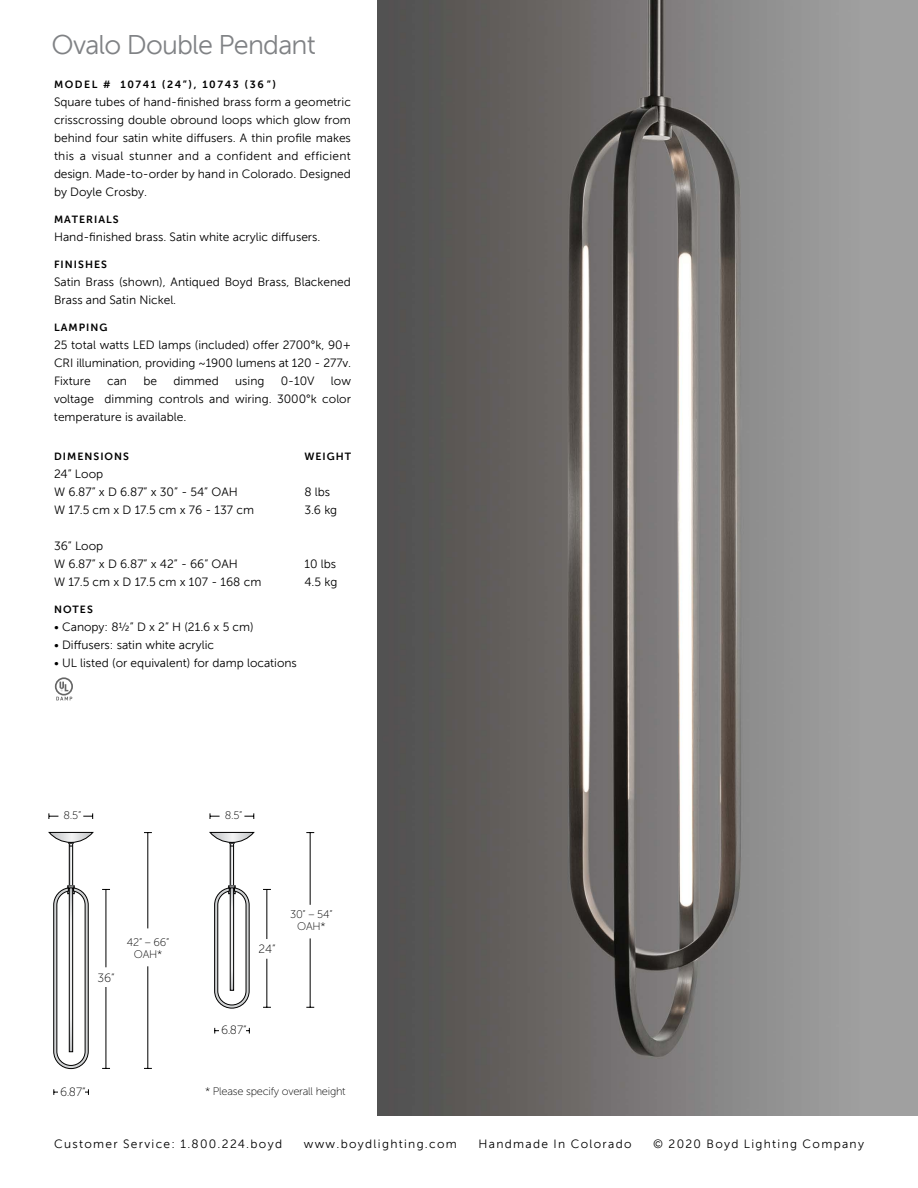
<style>
.page{position:relative;width:918px;height:1188px;background:#fff}
.page>*{position:absolute;margin:0;border:0;box-sizing:border-box;transform-origin:0 0}
.Regular_8_Point_Copy{font:27px "Museo Sans 300";letter-spacing:-.03em;color:#808285}
.Regular_8_Point_Copy-2{font:12px/18px "Museo Sans 300";color:#000;text-align:justify}
.Regular_8_Point_Copy-3{font:12px "Museo Sans 300";letter-spacing:.11em;color:#000}
.t1{font:12px "Museo Sans 100";color:#010101}
.t2{font:10.95px/11.6px "Museo Sans 100";letter-spacing:-.02em;color:#010101;text-align:center}
.Regular_8_Point_Copy-4{font:10.5px "Museo Sans 700";letter-spacing:.15em;color:#000}
.Regular_8_Point_Copy-5{font:10.5px "Museo Sans 700";letter-spacing:.1em;color:#000}
.Bold_7_Point_Caps{font:10.5px "Museo Sans 700";letter-spacing:.1em;color:#000}
</style>
<div class="page">
<div style="left:69px;top:842px;width:4px;height:45px;border:1px solid #000"></div>
<hr style="left:54px;top:1092px;width:34px;height:1px;background:#000">
<hr style="left:215px;top:1030px;width:34px;height:1px;background:#000">
<svg style="left:49px;top:813px;width:9px;height:6px"></svg>
<svg style="left:83px;top:813px;width:10px;height:6px"></svg>
<svg style="left:210px;top:813px;width:10px;height:6px"></svg>
<svg style="left:244px;top:813px;width:11px;height:6px"></svg>
<svg style="left:53px;top:886px;width:36px;height:183px"></svg>
<svg style="left:49px;top:832px;width:45px;height:15px"></svg>
<div style="left:69px;top:888px;width:4px;height:164px;border:1px solid #000"></div>
<div style="left:230px;top:842px;width:4px;height:45px;border:1px solid #000"></div>
<svg style="left:214px;top:886px;width:36px;height:122px"></svg>
<svg style="left:210px;top:832px;width:45px;height:15px"></svg>
<div style="left:230px;top:888px;width:4px;height:102px;border:1px solid #000"></div>
<div style="left:58px;top:1079px;width:26px;height:26px;background:#fff"></div>
<div style="left:219px;top:1018px;width:26px;height:26px;background:#fff"></div>
<hr style="left:106px;top:890px;width:1px;height:77px;background:#010101">
<hr style="left:106px;top:987px;width:1px;height:81px;background:#010101">
<hr style="left:148px;top:833px;width:1px;height:95px;background:#010101">
<hr style="left:148px;top:966px;width:1px;height:102px;background:#010101">
<hr style="left:267px;top:890px;width:1px;height:49px;background:#010101">
<hr style="left:267px;top:959px;width:1px;height:48px;background:#010101">
<hr style="left:310px;top:833px;width:1px;height:72px;background:#010101">
<hr style="left:310px;top:938px;width:1px;height:69px;background:#010101">
<img style="left:378px;top:0;width:540px;height:1115px">
<svg style="left:55px;top:677px;width:18px;height:23px"></svg>
<p class="Regular_8_Point_Copy" style="left:52px;top:30px;width:266px">Ovalo Double Pendant</p>
<p class="Regular_8_Point_Copy-4" style="left:54px;top:79px;width:224px">MODEL # 10741 (24”), 10743 (36 ”)</p>
<p class="Regular_8_Point_Copy-2" style="left:54px;top:93px;width:299px">Square tubes of hand-finished brass form a geometric crisscrossing double obround loops which glow from behind four satin white diffusers. A thin profile makes this a visual stunner and a confident and efficient design. Made-to-order by hand in Colorado. Designed by Doyle Crosby.</p>
<p class="Regular_8_Point_Copy-5" style="left:54px;top:214px;width:66px">MATERIALS</p>
<p class="Regular_8_Point_Copy-2" style="left:54px;top:228px;width:268px">Hand-finished brass. Satin white acrylic diffusers.</p>
<p class="Regular_8_Point_Copy-5" style="left:54px;top:259px;width:55px">FINISHES</p>
<p class="Regular_8_Point_Copy-2" style="left:54px;top:273px;width:298px">Satin Brass (shown), Antiqued Boyd Brass, Blackened<br>Brass and Satin Nickel.</p>
<p class="Regular_8_Point_Copy-5" style="left:54px;top:322px;width:55px">LAMPING</p>
<p class="Regular_8_Point_Copy-2" style="left:54px;top:336px;width:299px">25 total watts LED lamps (included) offer 2700°k, 90+ CRI illumination, providing ~1900 lumens at 120 - 277v.<br>Fixture</p>
<p class="Regular_8_Point_Copy-2" style="left:107px;top:372px;width:21px">can</p>
<p class="Regular_8_Point_Copy-2" style="left:143px;top:372px;width:15px">be</p>
<p class="Regular_8_Point_Copy-2" style="left:173px;top:372px;width:47px">dimmed</p>
<p class="Regular_8_Point_Copy-2" style="left:235px;top:372px;width:31px">using</p>
<p class="Regular_8_Point_Copy-2" style="left:281px;top:372px;width:35px">0-10V</p>
<p class="Regular_8_Point_Copy-2" style="left:54px;top:372px;width:299px;text-indent:277px">low voltage dimming controls and wiring. 3000°k color temperature is available.</p>
<p class="Bold_7_Point_Caps" style="left:54px;top:451px;width:77px">DIMENSIONS</p>
<p class="Bold_7_Point_Caps" style="left:304px;top:451px;width:48px">WEIGHT</p>
<p class="Regular_8_Point_Copy-2" style="left:54px;top:465px;width:51px">24” Loop</p>
<p class="Regular_8_Point_Copy-2" style="left:54px;top:483px;width:185px">W 6.87” x D 6.87” x 30” - 54” OAH</p>
<p class="Regular_8_Point_Copy-2" style="left:304px;top:483px;width:27px">8 lbs</p>
<p class="Regular_8_Point_Copy-2" style="left:54px;top:501px;width:202px">W 17.5 cm x D 17.5 cm x 76 - 137 cm</p>
<p class="Regular_8_Point_Copy-2" style="left:304px;top:501px;width:34px">3.6 kg</p>
<p class="Regular_8_Point_Copy-2" style="left:54px;top:537px;width:51px">36” Loop</p>
<p class="Regular_8_Point_Copy-2" style="left:54px;top:555px;width:185px">W 6.87” x D 6.87” x 42” - 66” OAH</p>
<p class="Regular_8_Point_Copy-2" style="left:304px;top:555px;width:33px">10 lbs</p>
<p class="Regular_8_Point_Copy-2" style="left:54px;top:573px;width:209px">W 17.5 cm x D 17.5 cm x 107 - 168 cm</p>
<p class="Regular_8_Point_Copy-2" style="left:304px;top:573px;width:34px">4.5 kg</p>
<p class="Bold_7_Point_Caps" style="left:54px;top:604px;width:40px">NOTES</p>
<p class="Regular_8_Point_Copy-2" style="left:54px;top:618px;width:201px">• Canopy: 8½” D x 2” H (21.6 x 5 cm)</p>
<p class="Regular_8_Point_Copy-2" style="left:54px;top:636px;width:162px">• Diffusers: satin white acrylic</p>
<p class="Regular_8_Point_Copy-2" style="left:54px;top:654px;width:244px">• UL listed (or equivalent) for damp locations</p>
<p class="t2" style="left:64px;top:810px;width:19px">8.5”</p>
<p class="t2" style="left:225px;top:810px;width:19px">8.5”</p>
<p class="t1" style="left:98px;top:971px;width:19px">36”</p>
<p class="t2" style="left:127px;top:937px;width:44px">42” – 66”<br>OAH*</p>
<p class="t1" style="left:258px;top:943px;width:19px">24”</p>
<p class="t2" style="left:290px;top:909px;width:44px">30” – 54”<br>OAH*</p>
<p class="t1" style="left:221px;top:1024px;width:27px">6.87”</p>
<p class="t1" style="left:60px;top:1085px;width:27px">6.87”</p>
<p class="t2" style="left:205px;top:1086px;width:142px">* Please specify overall height</p>
<p class="Regular_8_Point_Copy-3" style="left:54px;top:1137px;width:230px">Customer Service: 1.800.224.boyd</p>
<p class="Regular_8_Point_Copy-3" style="left:304px;top:1137px;width:155px">www.boydlighting.com</p>
<p class="Regular_8_Point_Copy-3" style="left:479px;top:1137px;width:155px">Handmade In Colorado</p>
<p class="Regular_8_Point_Copy-3" style="left:653px;top:1137px;width:212px">© 2020 Boyd Lighting Company</p>
</div>
